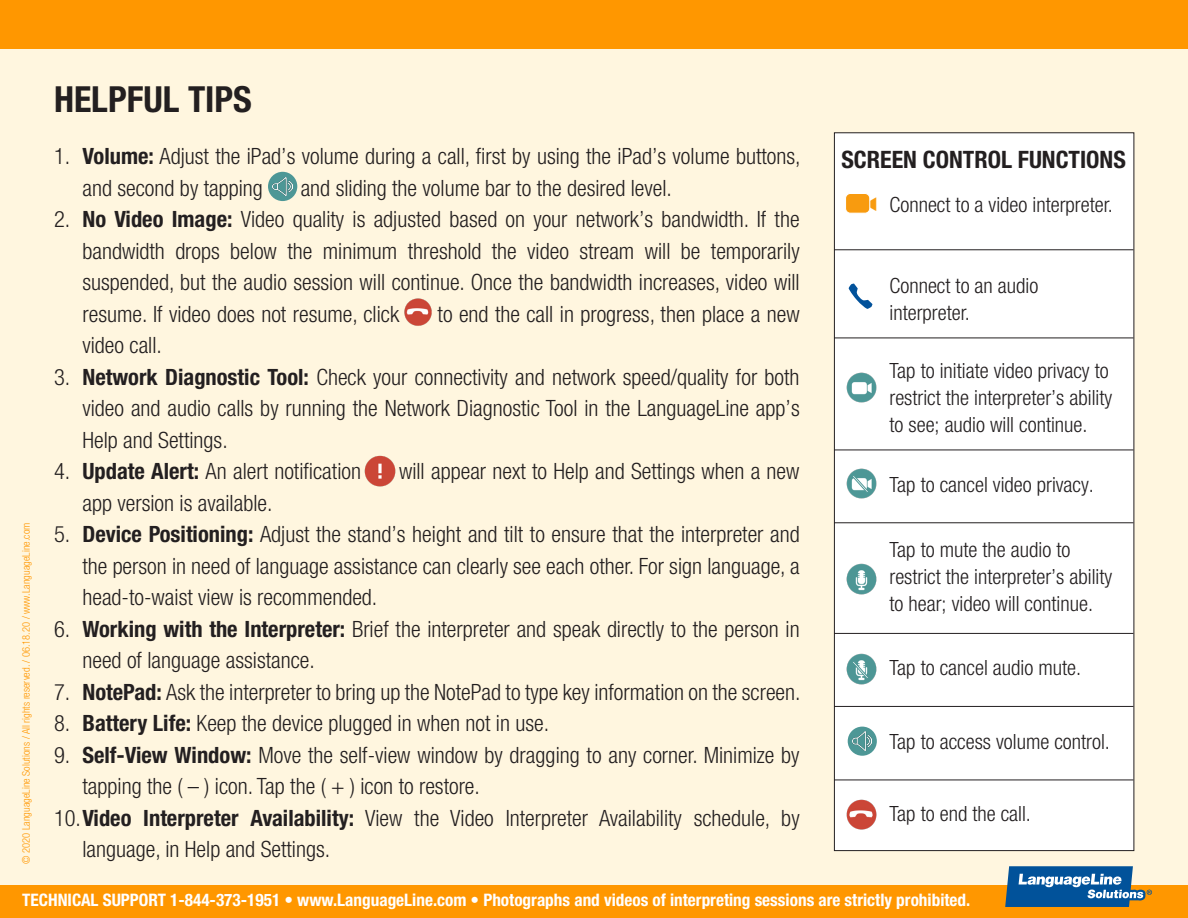
<style>
.page{position:relative;width:1188px;height:918px;background:#fff}
.page>*{position:absolute;margin:0;border:0;box-sizing:border-box;transform-origin:0 0}
.t1{font:700 condensed 36px "Helvetica Neue LT Pro";color:#231f20}
.t2{font:700 condensed 24px "Helvetica Neue LT Pro";color:#231f20}
.t3{font:300 condensed 22.5px/31.5px "Helvetica Neue LT Pro";color:#231f20}
.t4{font:300 condensed 21px/27px "Helvetica Neue LT Pro";color:#231f20}
.t5{font:700 condensed 17.25px "Helvetica Neue LT Pro";color:#fff}
.t6{font:300 condensed 10.5px "Helvetica Neue LT Pro";color:#ff9700}
.s1{font-weight:700}
</style>
<div class="page">
<div style="left:0;top:40px;width:1188px;height:852px;background:#fff6df"></div>
<div style="left:0;top:885px;width:1188px;height:33px;background:#ff9700"></div>
<div style="left:0;top:0;width:1188px;height:48px;background:#ff9700"></div>
<div style="left:268px;top:172px;width:29px;height:29px;background:#4d9796;border-radius:50%"></div>
<img style="left:273px;top:177px;width:19px;height:19px">
<img style="left:404px;top:298px;width:28px;height:28px">
<div style="left:834px;top:133px;width:300px;height:718px;background:#fff"></div>
<div style="left:846px;top:193px;width:24px;height:20px;background:#f89b0f;border-radius:5px"></div>
<div style="left:845px;top:193px;width:25px;height:21px;border:1px solid #fff;border-radius:5px"></div>
<hr style="left:834px;top:249px;width:299px;height:1px;background:#231f20">
<hr style="left:834px;top:338px;width:299px;height:1px;background:#231f20">
<hr style="left:834px;top:450px;width:299px;height:1px;background:#231f20">
<img style="left:846px;top:372px;width:31px;height:31px">
<img style="left:846px;top:799px;width:31px;height:31px">
<img style="left:846px;top:563px;width:31px;height:32px">
<img style="left:846px;top:653px;width:31px;height:32px">
<svg style="left:851px;top:660px;width:19px;height:20px"></svg>
<img style="left:846px;top:468px;width:31px;height:31px">
<div style="left:848px;top:727px;width:29px;height:29px;background:#4d9796;border-radius:50%"></div>
<img style="left:852px;top:732px;width:20px;height:18px">
<hr style="left:834px;top:522px;width:299px;height:1px;background:#231f20">
<hr style="left:834px;top:633px;width:299px;height:1px;background:#231f20">
<hr style="left:834px;top:706px;width:299px;height:1px;background:#231f20">
<hr style="left:834px;top:780px;width:299px;height:1px;background:#231f20">
<svg style="left:1005px;top:866px;width:147px;height:41px"></svg>
<img style="left:364px;top:455px;width:32px;height:32px">
<svg style="left:851px;top:474px;width:19px;height:20px"></svg>
<svg style="left:868px;top:197px;width:2px;height:14px"></svg>
<p class="t1" style="left:54px;top:77px;width:199px">HELPFUL TIPS</p>
<p class="t3" style="left:82px;top:140px;width:720px;text-indent:-28px">1. <span class="s1">Volume:</span> Adjust the iPad’s volume during a call, first by using the iPad’s volume buttons, and second by tapping</p>
<p class="t2" style="left:842px;top:145px;width:286px">SCREEN CONTROL FUNCTIONS</p>
<p class="t4" style="left:890px;top:191px;width:225px">Connect to a video interpreter.</p>
<p class="t3" style="left:301px;top:172px;width:373px">and sliding the volume bar to the desired level.</p>
<p class="t3" style="left:82px;top:203px;width:719px;text-align:justify;text-indent:-28px">2. <span class="s1">No Video Image:</span> Video quality is adjusted based on your network’s bandwidth. If the bandwidth drops below the minimum threshold the video stream will be temporarily suspended, but the audio session will continue. Once the bandwidth increases, video will resume. If video does not resume, click</p>
<p class="t4" style="left:890px;top:272px;width:150px">Connect to an audio interpreter.</p>
<p class="t4" style="left:890px;top:357px;width:224px">Tap to initiate video privacy to restrict the interpreter’s ability to see; audio will continue.</p>
<p class="t3" style="left:438px;top:298px;width:364px">to end the call in progress, then place a new</p>
<p class="t3" style="left:82px;top:329px;width:81px">video call.</p>
<p class="t3" style="left:82px;top:361px;width:719px;text-align:justify;text-indent:-28px">3. <span class="s1">Network Diagnostic Tool:</span> Check your connectivity and network speed/quality for both video and audio calls by running the Network Diagnostic Tool in the LanguageLine app’s Help and Settings.</p>
<p class="t3" style="left:54px;top:455px;width:309px">4. <span class="s1">Update Alert:</span> An alert notification</p>
<p class="t3" style="left:399px;top:455px;width:402px">will appear next to Help and Settings when a new</p>
<p class="t3" style="left:82px;top:487px;width:192px">app version is available.</p>
<p class="t3" style="left:82px;top:518px;width:719px;text-align:justify;text-indent:-28px">5. <span class="s1">Device Positioning:</span> Adjust the stand’s height and tilt to ensure that the interpreter and the person in need of language assistance can clearly see each other. For sign language, a head-to-waist view is recommended.</p>
<p class="t3" style="left:82px;top:613px;width:719px;text-indent:-28px">6. <span class="s1">Working with the Interpreter:</span> Brief the interpreter and speak directly to the person in need of language assistance.</p>
<p class="t3" style="left:54px;top:676px;width:748px">7. <span class="s1">NotePad:</span> Ask the interpreter to bring up the NotePad to type key information on the screen.</p>
<p class="t3" style="left:54px;top:707px;width:497px">8. <span class="s1">Battery Life:</span> Keep the device plugged in when not in use.</p>
<p class="t3" style="left:82px;top:739px;width:719px;text-indent:-28px">9. <span class="s1">Self-View Window:</span> Move the self-view window by dragging to any corner. Minimize by tapping the ( – ) icon. Tap the ( + ) icon to restore.</p>
<p class="t3" style="left:82px;top:802px;width:719px;text-indent:-28px">10.<span class="s1">Video Interpreter Availability:</span> View the Video Interpreter Availability schedule, by language, in Help and Settings.</p>
<p class="t5" style="left:22px;top:890px;width:950px">TECHNICAL SUPPORT 1-844-373-1951 • www.LanguageLine.com • Photographs and videos of interpreting sessions are strictly prohibited.</p>
<p class="t4" style="left:890px;top:471px;width:206px">Tap to cancel video privacy.</p>
<p class="t6" style="left:20px;top:864px;width:343px;rotate:-90deg">© 2020 LanguageLine Solutions / All rights reserved. / 06.18.20 / www.LanguageLine.com</p>
<p class="t4" style="left:890px;top:536px;width:224px">Tap to mute the audio to restrict the interpreter’s ability to hear; video will continue.</p>
<p class="t4" style="left:890px;top:654px;width:193px">Tap to cancel audio mute.</p>
<p class="t4" style="left:890px;top:728px;width:222px">Tap to access volume control.</p>
<p class="t4" style="left:890px;top:800px;width:143px">Tap to end the call.</p>
</div>
